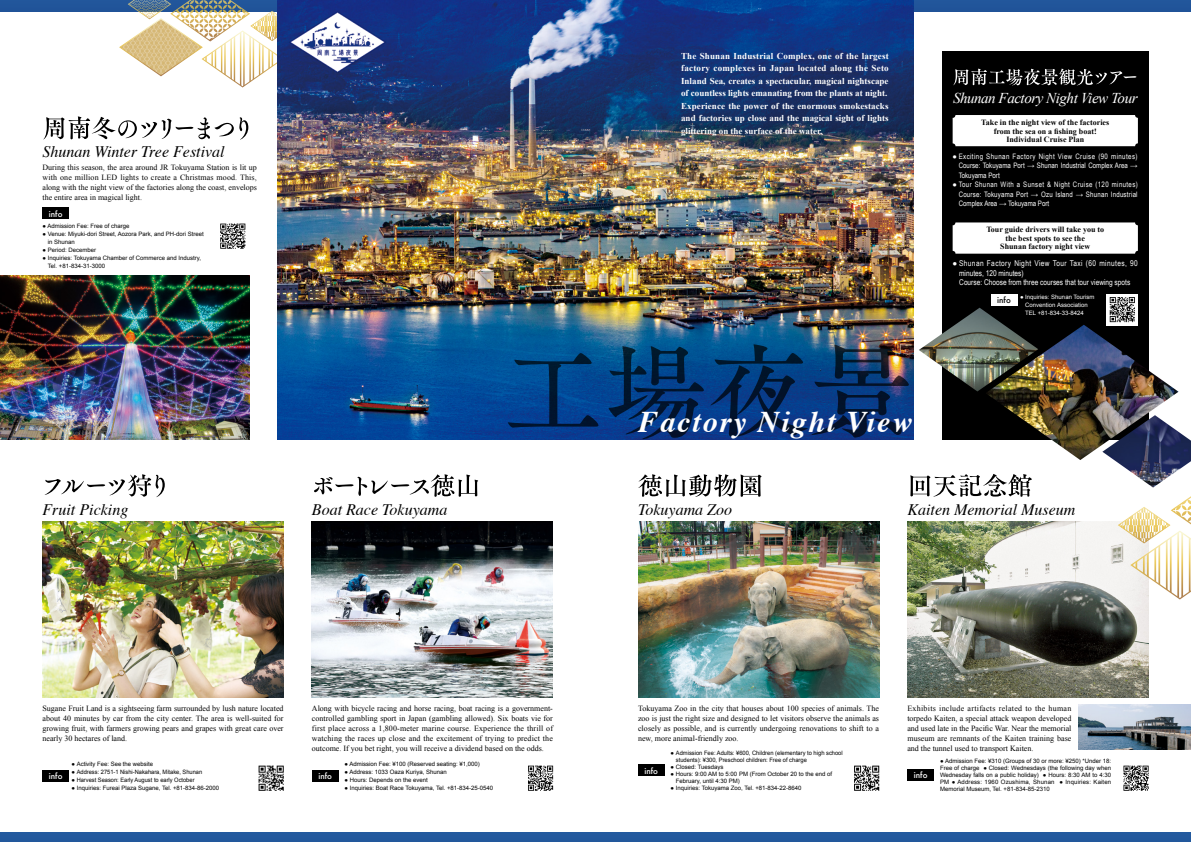
<style>
.page{position:relative;width:1191px;height:842px;background:#fff}
.page>*{position:absolute;margin:0;border:0;box-sizing:border-box;transform-origin:0 0}
.t1{font:italic 700 30px "Times";letter-spacing:.065em;color:#fff}
.t2{font:italic 16px "Times";color:#000}
.t3{font:italic 15px "Times New Roman";letter-spacing:-.03em;color:#fff}
.t4{font:700 9px/12.5px "Times New Roman";color:#fff}
.t5{font:8px/10px "Times New Roman";color:#000;text-align:justify}
.t6{font:700 8px/8.5px "Times New Roman";color:#000;text-align:center}
.t7{font:8px/9.5px "Arial Narrow";color:#fff}
.t8{font:500 8px "Futura";color:#fff}
.t9{font:500 8px "Futura";color:#000}
.t10{font:7.5px/9.5px "Arial Narrow";letter-spacing:.005em;color:#fff;text-align:justify}
.t11{font:6px/7px "Arial";color:#000}
.t12{font:6px/8px "Arial";color:#fff}
</style>
<div class="page">
<div style="left:0;top:0;width:1191px;height:11px;background:#21559a"></div>
<div style="left:0;top:832px;width:1191px;height:10px;background:#23599d"></div>
<div style="left:941px;top:51px;width:207px;height:388px;background:#000"></div>
<img style="left:0;top:275px;width:249px;height:164px">
<img style="left:1079px;top:704px;width:112px;height:46px">
<svg style="left:119px;top:0;width:159px;height:88px"></svg>
<img style="left:278px;top:0;width:635px;height:439px">
<svg style="left:910px;top:474px;width:121px;height:23px"></svg>
<img style="left:907px;top:522px;width:241px;height:175px">
<svg style="left:1123px;top:765px;width:26px;height:24px"></svg>
<svg style="left:1123px;top:766px;width:25px;height:25px"></svg>
<div style="left:907px;top:769px;width:27px;height:12px;background:#000"></div>
<svg style="left:638px;top:474px;width:123px;height:23px"></svg>
<img style="left:638px;top:522px;width:241px;height:175px">
<svg style="left:854px;top:765px;width:26px;height:26px"></svg>
<svg style="left:854px;top:766px;width:25px;height:25px"></svg>
<div style="left:638px;top:764px;width:26px;height:12px;background:#000"></div>
<svg style="left:45px;top:474px;width:120px;height:23px"></svg>
<img style="left:43px;top:522px;width:240px;height:175px">
<svg style="left:258px;top:766px;width:26px;height:25px"></svg>
<div style="left:43px;top:770px;width:26px;height:12px;background:#000"></div>
<svg style="left:314px;top:474px;width:164px;height:23px"></svg>
<img style="left:312px;top:522px;width:241px;height:175px">
<svg style="left:528px;top:765px;width:26px;height:25px"></svg>
<svg style="left:528px;top:766px;width:25px;height:25px"></svg>
<div style="left:312px;top:770px;width:26px;height:12px;background:#000"></div>
<svg style="left:43px;top:116px;width:205px;height:24px"></svg>
<svg style="left:220px;top:223px;width:26px;height:24px"></svg>
<svg style="left:220px;top:224px;width:25px;height:25px"></svg>
<div style="left:43px;top:207px;width:26px;height:12px;background:#000"></div>
<img style="left:985px;top:325px;width:193px;height:135px">
<svg style="left:508px;top:344px;width:401px;height:95px;background:#083b77"></svg>
<img style="left:919px;top:308px;width:119px;height:83px">
<svg style="left:953px;top:69px;width:183px;height:16px"></svg>
<div style="left:1106px;top:294px;width:31px;height:31px;background:#fff"></div>
<svg style="left:1109px;top:297px;width:26px;height:25px"></svg>
<div style="left:990px;top:294px;width:27px;height:12px;background:#fff"></div>
<div style="left:952px;top:115px;width:185px;height:31px;background:#fff;border-radius:3px"></div>
<div style="left:952px;top:222px;width:185px;height:32px;background:#fff;border-radius:3px"></div>
<img style="left:1102px;top:415px;width:89px;height:62px">
<svg style="left:1117px;top:477px;width:74px;height:122px"></svg>
<img style="left:282px;top:5px;width:112px;height:73px">
<h2 class="t2" style="left:43px;top:138px;width:184px">Shunan Winter Tree Festival</h2>
<p class="t5" style="left:43px;top:162px;width:216px">During this season, the area around JR Tokuyama Station is lit up with one million LED lights to create a Christmas mood. This, along with the night view of the factories along the coast, envelops the entire area in magical light.</p>
<p class="t11" style="left:43px;top:222px;width:88px">● Admission Fee: Free of charge</p>
<p class="t11" style="left:48px;top:230px;width:158px;line-height:8px;text-indent:-5px">● Venue: Miyuki-dori Street, Aozora Park, and PH-dori Street in Shunan</p>
<p class="t11" style="left:43px;top:246px;width:55px">● Period: December</p>
<p class="t11" style="left:48px;top:254px;width:155px;line-height:8px;text-indent:-5px">● Inquiries: Tokuyama Chamber of Commerce and Industry,<br>Tel. +81-834-31-3000</p>
<p class="t8" style="left:49px;top:208px;width:15px">info</p>
<h2 class="t2" style="left:43px;top:495px;width:87px">Fruit Picking</h2>
<h2 class="t2" style="left:312px;top:495px;width:137px">Boat Race Tokuyama</h2>
<p class="t5" style="left:43px;top:703px;width:243px">Sugane Fruit Land is a sightseeing farm surrounded by lush nature located about 40 minutes by car from the city center. The area is well-suited for growing fruit, with farmers growing pears and grapes with great care over nearly 30 hectares of land.</p>
<p class="t11" style="left:71px;top:760px;width:83px">● Activity Fee: See the website</p>
<p class="t11" style="left:71px;top:768px;width:132px">● Address: 2751-1 Nishi-Nakahara, Mitake, Shunan</p>
<p class="t11" style="left:71px;top:776px;width:125px">● Harvest Season: Early August to early October</p>
<p class="t11" style="left:71px;top:784px;width:149px">● Inquiries: Fureai Plaza Sugane, Tel. +81-834-86-2000</p>
<p class="t8" style="left:49px;top:770px;width:15px">info</p>
<p class="t5" style="left:312px;top:703px;width:242px">Along with bicycle racing and horse racing, boat racing is a government&shy;controlled gambling sport in Japan (gambling allowed). Six boats vie for first place across a 1,800-meter marine course. Experience the thrill of watching the races up close and the excitement of trying to predict the outcome. If you bet right, you will receive a dividend based on the odds.</p>
<p class="t11" style="left:344px;top:760px;width:137px">● Admission Fee: ¥100 (Reserved seating: ¥1,000)</p>
<p class="t11" style="left:344px;top:768px;width:104px">● Address: 1033 Oaza Kuriya, Shunan</p>
<p class="t11" style="left:344px;top:776px;width:85px">● Hours: Depends on the event</p>
<p class="t11" style="left:344px;top:784px;width:150px">● Inquiries: Boat Race Tokuyama, Tel. +81-834-25-0540</p>
<p class="t8" style="left:318px;top:770px;width:15px">info</p>
<p class="t4" style="left:681px;top:49px;width:209px">The Shunan Industrial Complex, one of the largest factory complexes in Japan located along the Seto Inland Sea, creates a spectacular, magical nightscape of countless lights emanating from the plants at night.<br>Experience the power of the enormous smokestacks and factories up close and the magical sight of lights glittering on the surface of the water.</p>
<h1 class="t1" style="left:638px;top:393px;width:275px">Factory Night View</h1>
<h3 class="t3" style="left:953px;top:87px;width:186px">Shunan Factory Night View Tour</h3>
<p class="t6" style="left:981px;top:118px;width:129px">Take in the night view of the factories from the sea on a fishing boat!<br>Individual Cruise Plan</p>
<p class="t10" style="left:958px;top:151px;width:181px;text-indent:-6px">● Exciting Shunan Factory Night View Cruise (90 minutes)<br>Course: Tokuyama Port → Shunan Industrial Complex Area → Tokuyama Port</p>
<p class="t10" style="left:958px;top:180px;width:181px;text-indent:-6px">● Tour Shunan With a Sunset &amp; Night Cruise (120 minutes)<br>Course: Tokuyama Port → Ozu Island → Shunan Industrial Complex Area → Tokuyama Port</p>
<p class="t6" style="left:986px;top:225px;width:119px">Tour guide drivers will take you to the best spots to see the<br>Shunan factory night view</p>
<p class="t7" style="left:959px;top:258px;width:180px;text-indent:-7px">● Shunan Factory Night View Tour Taxi (60 minutes, 90 minutes, 120 minutes)<br>Course: Choose from three courses that tour viewing spots</p>
<p class="t9" style="left:997px;top:294px;width:15px">info</p>
<p class="t12" style="left:1025px;top:293px;width:71px;text-indent:-5px">● Inquiries: Shunan Tourism<br>Convention Association<br>TEL +81-834-33-8424</p>
<h2 class="t2" style="left:638px;top:495px;width:96px">Tokuyama Zoo</h2>
<h2 class="t2" style="left:907px;top:495px;width:169px">Kaiten Memorial Museum</h2>
<p class="t5" style="left:638px;top:703px;width:243px">Tokuyama Zoo in the city that houses about 100 species of animals. The zoo is just the right size and designed to let visitors observe the animals as closely as possible, and is currently undergoing renovations to shift to a new, more animal-friendly zoo.</p>
<p class="t11" style="left:676px;top:749px;width:168px;text-indent:-5px">● Admission Fee: Adults: ¥600, Children (elementary to high school students): ¥300, Preschool children: Free of charge</p>
<p class="t11" style="left:670px;top:763px;width:54px">● Closed: Tuesdays</p>
<p class="t11" style="left:676px;top:770px;width:158px;text-indent:-5px">● Hours: 9:00 AM to 5:00 PM (From October 20 to the end of<br>February, until 4:30 PM)</p>
<p class="t11" style="left:670px;top:784px;width:132px">● Inquiries: Tokuyama Zoo, Tel. +81-834-22-8640</p>
<p class="t8" style="left:644px;top:765px;width:15px">info</p>
<p class="t5" style="left:907px;top:703px;width:166px">Exhibits include artifacts related to the human torpedo Kaiten, a special attack weapon developed and used late in the Pacific War. Near the memorial museum are remnants of the Kaiten training base and the tunnel used to transport Kaiten.</p>
<p class="t11" style="left:940px;top:757px;width:173px;text-align:justify">● Admission Fee: ¥310 (Groups of 30 or more: ¥250) *Under 18:<br>Free of charge ● Closed: Wednesdays (the following day when Wednesday falls on a public holiday) ● Hours: 8:30 AM to 4:30<br>PM ● Address: 1960 Ozushima, Shunan ● Inquiries: Kaiten Memorial Museum, Tel. +81-834-85-2310</p>
<p class="t8" style="left:913px;top:769px;width:15px">info</p>
</div>
